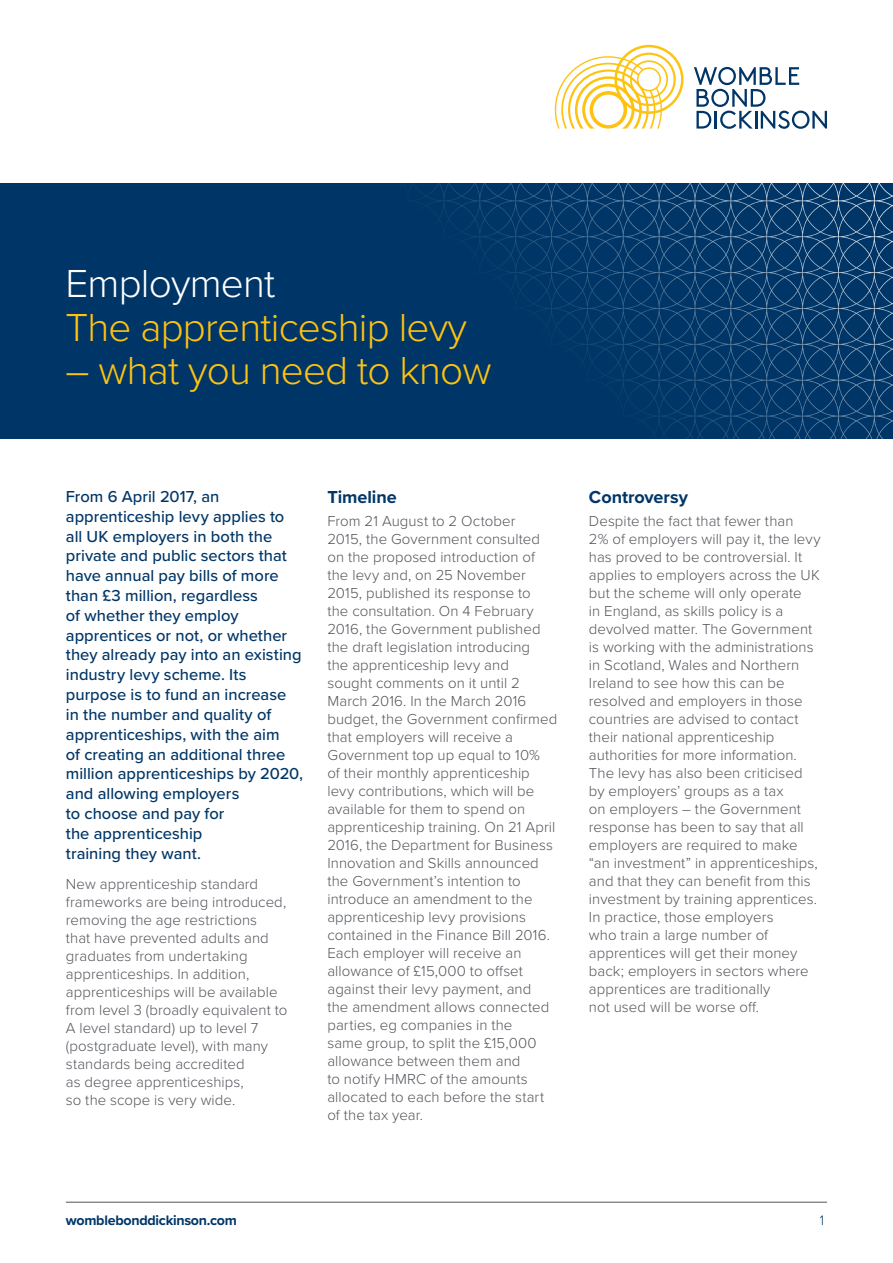
<style>
.page{position:relative;width:893px;height:1263px;background:#fff}
.page>*{position:absolute;margin:0;border:0;box-sizing:border-box;transform-origin:0 0}
.Headings{font:300 40.5px "Proxima Nova";letter-spacing:-.02em;color:#fec210}
.t1{font:300 40.5px "Proxima Nova";letter-spacing:-.02em;color:#fff}
.Sub_headings_bold{font:700 18px "Proxima Nova";letter-spacing:-.005em;color:#003667}
.Intro{font:500 16.5px/19.8px "Proxima Nova";color:#003667}
.Body_proxima{font:300 15px/18px "Proxima Nova";letter-spacing:.005em;color:#52555b}
.t2{font:700 14.25px "Proxima Nova";letter-spacing:-.02em;color:#003667}
.t3{font:300 14.25px "Proxima Nova";color:#003667}
</style>
<div class="page">
<svg style="left:0;top:183px;width:893px;height:256px;background:#053a6a"></svg>
<hr style="left:66px;top:1202px;width:761px;height:1px;background:#52555b">
<svg style="left:694px;top:67px;width:133px;height:62px"></svg>
<svg style="left:555px;top:45px;width:128px;height:84px"></svg>
<p class="t1" style="left:65px;top:253px;width:211px">Employment</p>
<p class="Headings" style="left:65px;top:297px;width:403px">The apprenticeship levy</p>
<p class="Headings" style="left:65px;top:340px;width:428px">– what you need to know</p>
<p class="Intro" style="left:66px;top:486px;width:239px">From 6 April 2017, an apprenticeship levy applies to all UK employers in both the private and public sectors that have annual pay bills of more than £3 million, regardless<br>of whether they employ apprentices or not, or whether they already pay into an existing industry levy scheme. Its purpose is to fund an increase in the number and quality of apprenticeships, with the aim<br>of creating an additional three million apprenticeships by 2020, and allowing employers<br>to choose and pay for<br>the apprenticeship<br>training they want.</p>
<p class="Body_proxima" style="left:66px;top:874px;width:223px">New apprenticeship standard frameworks are being introduced, removing the age restrictions<br>that have prevented adults and graduates from undertaking apprenticeships. In addition, apprenticeships will be available from level 3 (broadly equivalent to<br>A level standard) up to level 7 (postgraduate level), with many standards being accredited<br>as degree apprenticeships,<br>so the scope is very wide.</p>
<p class="Sub_headings_bold" style="left:327px;top:484px;width:71px">Timeline</p>
<p class="Body_proxima" style="left:327px;top:511px;width:231px">From 21 August to 2 October<br>2015, the Government consulted on the proposed introduction of the levy and, on 25 November<br>2015, published its response to<br>the consultation. On 4 February<br>2016, the Government published the draft legislation introducing<br>the apprenticeship levy and sought comments on it until 2<br>March 2016. In the March 2016 budget, the Government confirmed that employers will receive a<br>Government top up equal to 10%<br>of their monthly apprenticeship levy contributions, which will be available for them to spend on apprenticeship training. On 21 April<br>2016, the Department for Business<br>Innovation and Skills announced the Government’s intention to introduce an amendment to the apprenticeship levy provisions contained in the Finance Bill 2016.<br>Each employer will receive an allowance of £15,000 to offset against their levy payment, and<br>the amendment allows connected parties, eg companies in the<br>same group, to split the £15,000 allowance between them and<br>to notify HMRC of the amounts allocated to each before the start of the tax year.</p>
<p class="Sub_headings_bold" style="left:589px;top:484px;width:100px">Controversy</p>
<p class="Body_proxima" style="left:589px;top:511px;width:233px">Despite the fact that fewer than<br>2% of employers will pay it, the levy has proved to be controversial. It applies to employers across the UK but the scheme will only operate<br>in England, as skills policy is a devolved matter. The Government is working with the administrations in Scotland, Wales and Northern<br>Ireland to see how this can be resolved and employers in those countries are advised to contact their national apprenticeship authorities for more information.<br>The levy has also been criticised by employers’ groups as a tax<br>on employers – the Government response has been to say that all employers are required to make “an investment” in apprenticeships, and that they can benefit from this investment by training apprentices.<br>In practice, those employers<br>who train a large number of apprentices will get their money back; employers in sectors where apprentices are traditionally<br>not used will be worse off.</p>
<p class="t2" style="left:66px;top:1209px;width:172px">womblebonddickinson.com</p>
<p class="t3" style="left:820px;top:1209px;width:6px">1</p>
</div>
